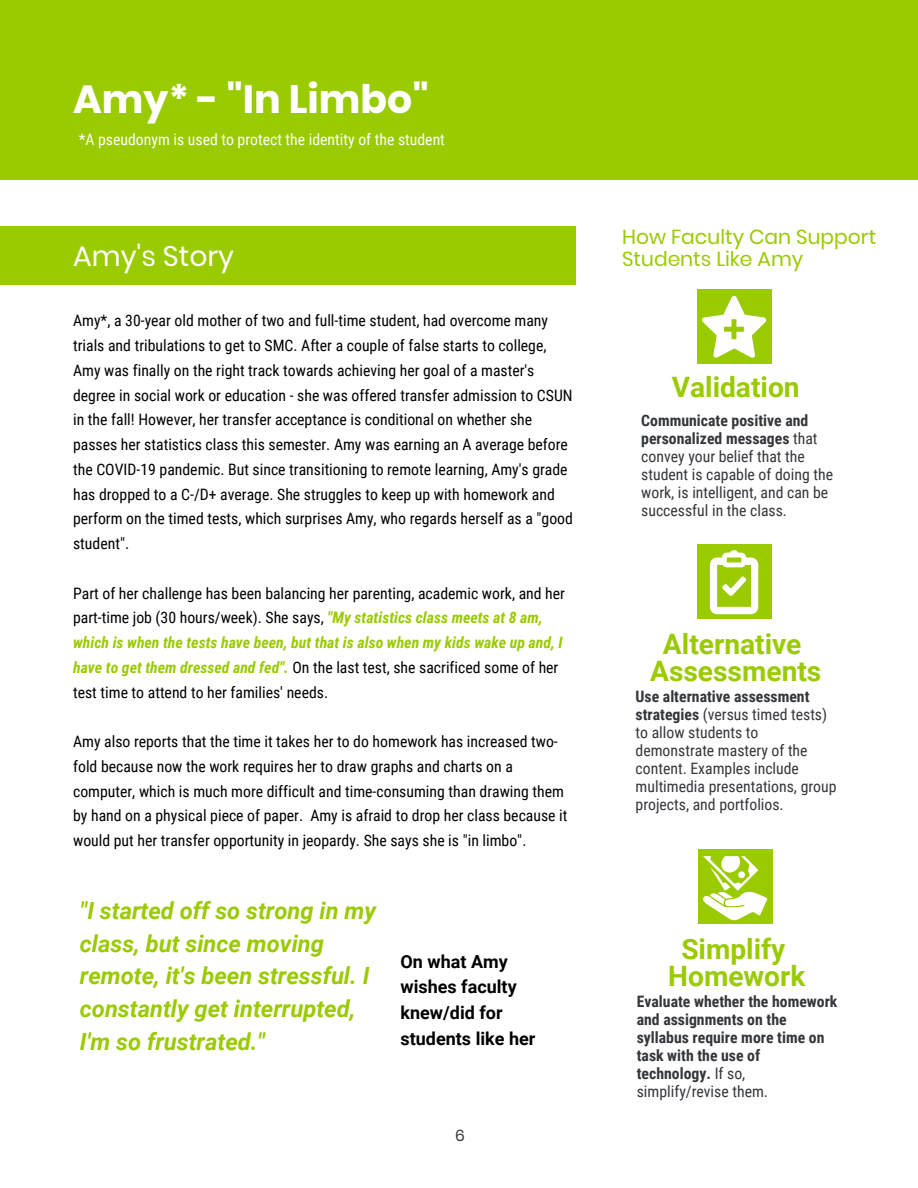
<style>
.page{position:relative;width:918px;height:1188px;background:#fff}
.page>*{position:absolute;margin:0;border:0;box-sizing:border-box;transform-origin:0 0}
.t1{font:700 39.3px "Poppins";color:#fff}
.t2{font:700 28.2px/27px "Roboto";color:#9aca00;text-align:center}
.t3{font:28.2px "Poppins";color:#fff}
.t4{font:italic 700 23.7px/32.7px "Roboto";color:#9aca00}
.t5{font:20.25px/21.3px "Poppins";color:#9aca00}
.t6{font:700 18px/25.8px "Roboto";color:#000}
.t7{font:15.75px/24.8px "Roboto Condensed";color:#000}
.t8{font:15.75px/18px "Roboto Condensed";color:#33363a}
.t9{font:700 15.75px/18px "Roboto Condensed";color:#33363a}
.t10{font:15.75px "Roboto Condensed";color:#fff}
.t11{font:15.75px "Poppins";color:#333}
.s1{font-weight:700;font-style:italic;color:#9aca00}
.s2{font-weight:700}
.s3{font-weight:400}
</style>
<div class="page">
<div style="left:0;top:226px;width:576px;height:59px;background:#9aca00"></div>
<div style="left:0;top:0;width:918px;height:180px;background:#9aca00"></div>
<div style="left:698px;top:289px;width:74px;height:74px;background:#9aca00"></div>
<svg style="left:702px;top:296px;width:64px;height:62px"></svg>
<div style="left:698px;top:544px;width:74px;height:75px;background:#9aca00"></div>
<svg style="left:710px;top:550px;width:48px;height:64px"></svg>
<div style="left:699px;top:849px;width:74px;height:75px;background:#9aca00"></div>
<svg style="left:703px;top:856px;width:64px;height:64px"></svg>
<h1 class="t1" style="left:73px;top:76px;width:357px">Amy* - "In Limbo"</h1>
<p class="t10" style="left:79px;top:128px;width:368px">*A pseudonym is used to protect the identity of the student</p>
<h2 class="t3" style="left:73px;top:239px;width:162px">Amy's Story</h2>
<p class="t7" style="left:73px;top:308px;width:501px">Amy*, a 30-year old mother of two and full-time student, had overcome many trials and tribulations to get to SMC. After a couple of false starts to college, Amy was finally on the right track towards achieving her goal of a master's degree in social work or education - she was offered transfer admission to CSUN in the fall! However, her transfer acceptance is conditional on whether she passes her statistics class this semester. Amy was earning an A average before the COVID-19 pandemic. But since transitioning to remote learning, Amy's grade has dropped to a C-/D+ average. She struggles to keep up with homework and perform on the timed tests, which surprises Amy, who regards herself as a "good student".</p>
<p class="t7" style="left:73px;top:580px;width:493px">Part of her challenge has been balancing her parenting, academic work, and her part-time job (30 hours/week). She says, <span class="s1">"My statistics class meets at 8 am, which is when the tests have been, but that is also when my kids wake up and, I have to get them dressed and fed".</span> On the last test, she sacrificed some of her test time to attend to her families' needs.</p>
<p class="t7" style="left:73px;top:728px;width:496px">Amy also reports that the time it takes her to do homework has increased two&shy;fold because now the work requires her to draw graphs and charts on a computer, which is much more difficult and time-consuming than drawing them by hand on a physical piece of paper. Amy is afraid to drop her class because it would put her transfer opportunity in jeopardy. She says she is "in limbo".</p>
<h3 class="t4" style="left:80px;top:893px;width:298px">"I started off so strong in my class, but since moving remote, it's been stressful. I constantly get interrupted,<br>I'm so frustrated."</h3>
<p class="t6" style="left:400px;top:948px;width:136px">On what Amy wishes faculty knew/did for students like her</p>
<p class="t11" style="left:455px;top:1126px;width:11px">6</p>
<p class="t5" style="left:622px;top:226px;width:256px">How Faculty Can Support<br>Students Like Amy</p>
<h2 class="t2" style="left:672px;top:373px;width:129px">Validation</h2>
<p class="t8" style="left:641px;top:411px;width:193px"><span class="s2">Communicate positive and personalized messages</span> that convey your belief that the student is capable of doing the work, is intelligent, and can be successful in the class.</p>
<h2 class="t2" style="left:650px;top:629px;width:173px">Alternative<br>Assessments</h2>
<p class="t8" style="left:636px;top:687px;width:202px"><span class="s2">Use alternative assessment strategies</span> (versus timed tests) to allow students to demonstrate mastery of the content. Examples include multimedia presentations, group projects, and portfolios.</p>
<h2 class="t2" style="left:668px;top:934px;width:139px">Simplify<br>Homework</h2>
<p class="t9" style="left:637px;top:992px;width:202px">Evaluate whether the homework and assignments on the syllabus require more time on task with the use of technology. <span class="s3">If so, simplify/revise them.</span></p>
</div>
